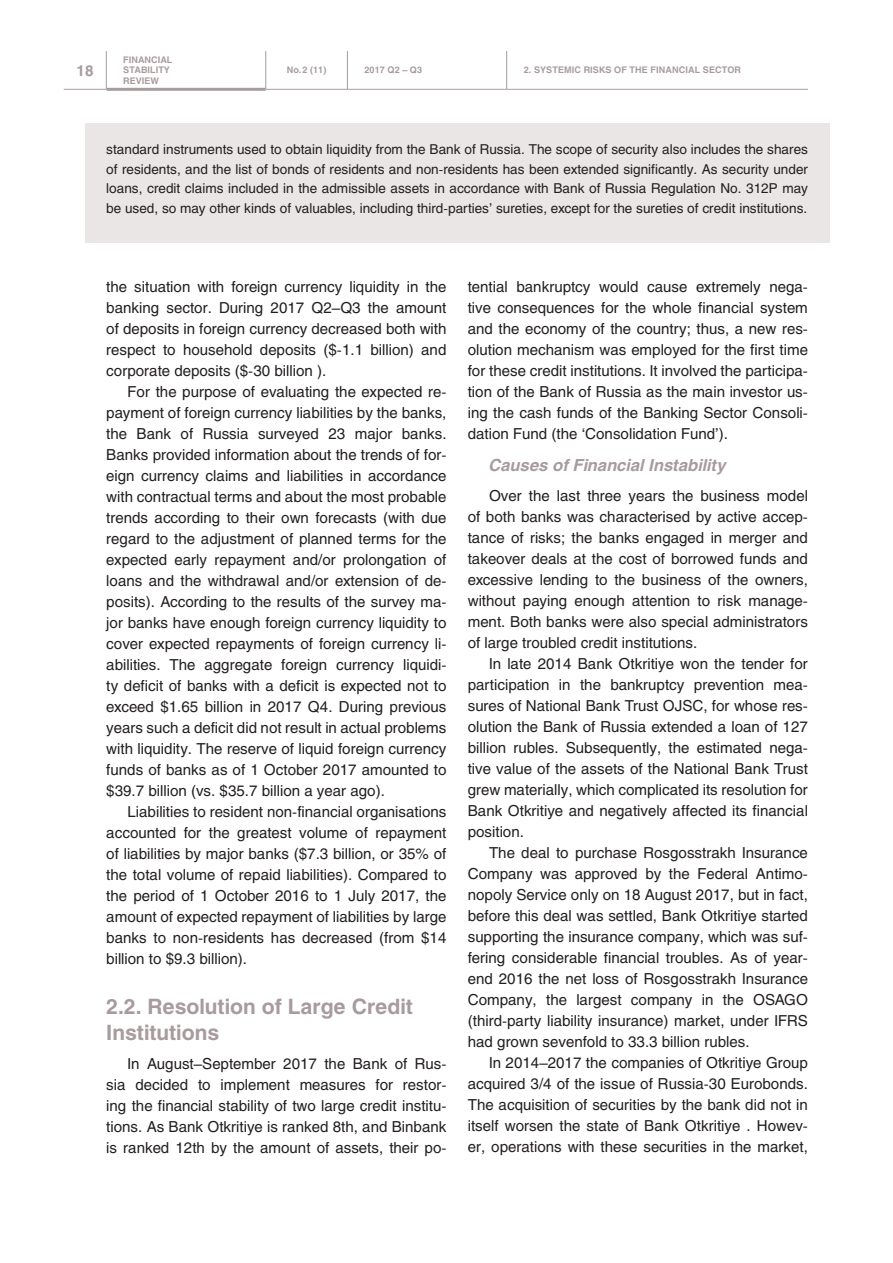
<style>
.page{position:relative;width:893px;height:1263px;background:#fff}
.page>*{position:absolute;margin:0;border:0;box-sizing:border-box;transform-origin:0 0}
.Раздел{font:700 21px/25.2px "Helios";color:#a89b9d}
.СубПодРаздел{font:italic 700 16.5px "Helios";color:#a89b9d}
.текст{font:15px/21px "Helios";color:#231f20;text-align:justify}
.t1{font:700 15px "Helios";color:#a89b9d}
.t2{font:13.5px/19.5px "Helios";color:#231f20;text-align:justify}
.t3{font:700 9px/10.5px "Helios";letter-spacing:.01em;color:#a89b9d}
</style>
<div class="page">
<hr style="left:106px;top:51px;width:1px;height:38px;background:#a89b9d">
<hr style="left:265px;top:51px;width:1px;height:38px;background:#a89b9d">
<hr style="left:347px;top:51px;width:1px;height:38px;background:#a89b9d">
<hr style="left:506px;top:51px;width:1px;height:38px;background:#a89b9d">
<hr style="left:64px;top:89px;width:42px;height:1px;background:#a89b9d">
<hr style="left:266px;top:89px;width:81px;height:1px;background:#a89b9d">
<hr style="left:347px;top:89px;width:160px;height:1px;background:#a89b9d">
<hr style="left:507px;top:89px;width:301px;height:1px;background:#a89b9d">
<hr style="left:106px;top:88px;width:160px;height:3px;background:#a89b9d">
<div style="left:85px;top:123px;width:744px;height:119px;background:#eae6e6"></div>
<p class="t1" style="left:77px;top:61px;width:18px">18</p>
<p class="t3" style="left:123px;top:54px;width:51px">FINANCIAL<br>STABILITY<br>REVIEW</p>
<p class="t3" style="left:287px;top:65px;width:41px">No.2 (11)</p>
<p class="t3" style="left:364px;top:65px;width:59px">2017 Q2 – Q3</p>
<p class="t3" style="left:524px;top:65px;width:219px">2. SYSTEMIC RISKS OF THE FINANCIAL SECTOR</p>
<p class="t2" style="left:106px;top:139px;width:703px">standard instruments used to obtain liquidity from the Bank of Russia. The scope of security also includes the shares of residents, and the list of bonds of residents and non-residents has been extended significantly. As security under loans, credit claims included in the admissible assets in accordance with Bank of Russia Regulation No. 312P may be used, so may other kinds of valuables, including third-parties’ sureties, except for the sureties of credit institutions.</p>
<p class="текст" style="left:106px;top:275px;width:342px">the situation with foreign currency liquidity in the banking sector. During 2017 Q2–Q3 the amount of deposits in foreign currency decreased both with respect to household deposits ($-1.1 billion) and corporate deposits ($-30 billion ).</p>
<p class="текст" style="left:106px;top:380px;width:342px;text-indent:21px">For the purpose of evaluating the expected re&shy;payment of foreign currency liabilities by the banks, the Bank of Russia surveyed 23 major banks.<br>Banks provided information about the trends of for&shy;eign currency claims and liabilities in accordance with contractual terms and about the most probable trends according to their own forecasts (with due regard to the adjustment of planned terms for the expected early repayment and/or prolongation of loans and the withdrawal and/or extension of de&shy;posits). According to the results of the survey ma&shy;jor banks have enough foreign currency liquidity to cover expected repayments of foreign currency li&shy;abilities. The aggregate foreign currency liquidi&shy;ty deficit of banks with a deficit is expected not to exceed $1.65 billion in 2017 Q4. During previous years such a deficit did not result in actual problems with liquidity. The reserve of liquid foreign currency funds of banks as of 1 October 2017 amounted to $39.7 billion (vs. $35.7 billion a year ago).</p>
<p class="текст" style="left:106px;top:800px;width:342px;text-indent:21px">Liabilities to resident non-financial organisations accounted for the greatest volume of repayment of liabilities by major banks ($7.3 billion, or 35% of the total volume of repaid liabilities). Compared to the period of 1 October 2016 to 1 July 2017, the amount of expected repayment of liabilities by large banks to non-residents has decreased (from $14 billion to $9.3 billion).</p>
<p class="Раздел" style="left:106px;top:994px;width:308px">2.2. Resolution of Large Credit<br>Institutions</p>
<p class="текст" style="left:106px;top:1053px;width:342px;text-indent:21px">In August–September 2017 the Bank of Rus&shy;sia decided to implement measures for restor&shy;ing the financial stability of two large credit institu&shy;tions. As Bank Otkritiye is ranked 8th, and Binbank is ranked 12th by the amount of assets, their po-</p>
<p class="текст" style="left:468px;top:275px;width:342px">tential bankruptcy would cause extremely nega&shy;tive consequences for the whole financial system and the economy of the country; thus, a new res&shy;olution mechanism was employed for the first time for these credit institutions. It involved the participa&shy;tion of the Bank of Russia as the main investor us&shy;ing the cash funds of the Banking Sector Consoli&shy;dation Fund (the ‘Consolidation Fund’).</p>
<p class="СубПодРаздел" style="left:489px;top:455px;width:239px">Causes of Financial Instability</p>
<p class="текст" style="left:468px;top:484px;width:342px;text-indent:21px">Over the last three years the business model of both banks was characterised by active accep&shy;tance of risks; the banks engaged in merger and takeover deals at the cost of borrowed funds and excessive lending to the business of the owners, without paying enough attention to risk manage&shy;ment. Both banks were also special administrators of large troubled credit institutions.</p>
<p class="текст" style="left:468px;top:652px;width:342px;text-indent:21px">In late 2014 Bank Otkritiye won the tender for participation in the bankruptcy prevention mea&shy;sures of National Bank Trust OJSC, for whose res&shy;olution the Bank of Russia extended a loan of 127 billion rubles. Subsequently, the estimated nega&shy;tive value of the assets of the National Bank Trust grew materially, which complicated its resolution for Bank Otkritiye and negatively affected its financial position.</p>
<p class="текст" style="left:468px;top:841px;width:342px;text-indent:21px">The deal to purchase Rosgosstrakh Insurance Company was approved by the Federal Antimo&shy;nopoly Service only on 18 August 2017, but in fact, before this deal was settled, Bank Otkritiye started supporting the insurance company, which was suf&shy;fering considerable financial troubles. As of year&shy;end 2016 the net loss of Rosgosstrakh Insurance Company, the largest company in the OSAGO (third-party liability insurance) market, under IFRS had grown sevenfold to 33.3 billion rubles.</p>
<p class="текст" style="left:468px;top:1051px;width:342px;text-indent:21px">In 2014–2017 the companies of Otkritiye Group acquired 3/4 of the issue of Russia-30 Eurobonds.<br>The acquisition of securities by the bank did not in itself worsen the state of Bank Otkritiye . Howev&shy;er, operations with these securities in the market,</p>
</div>
